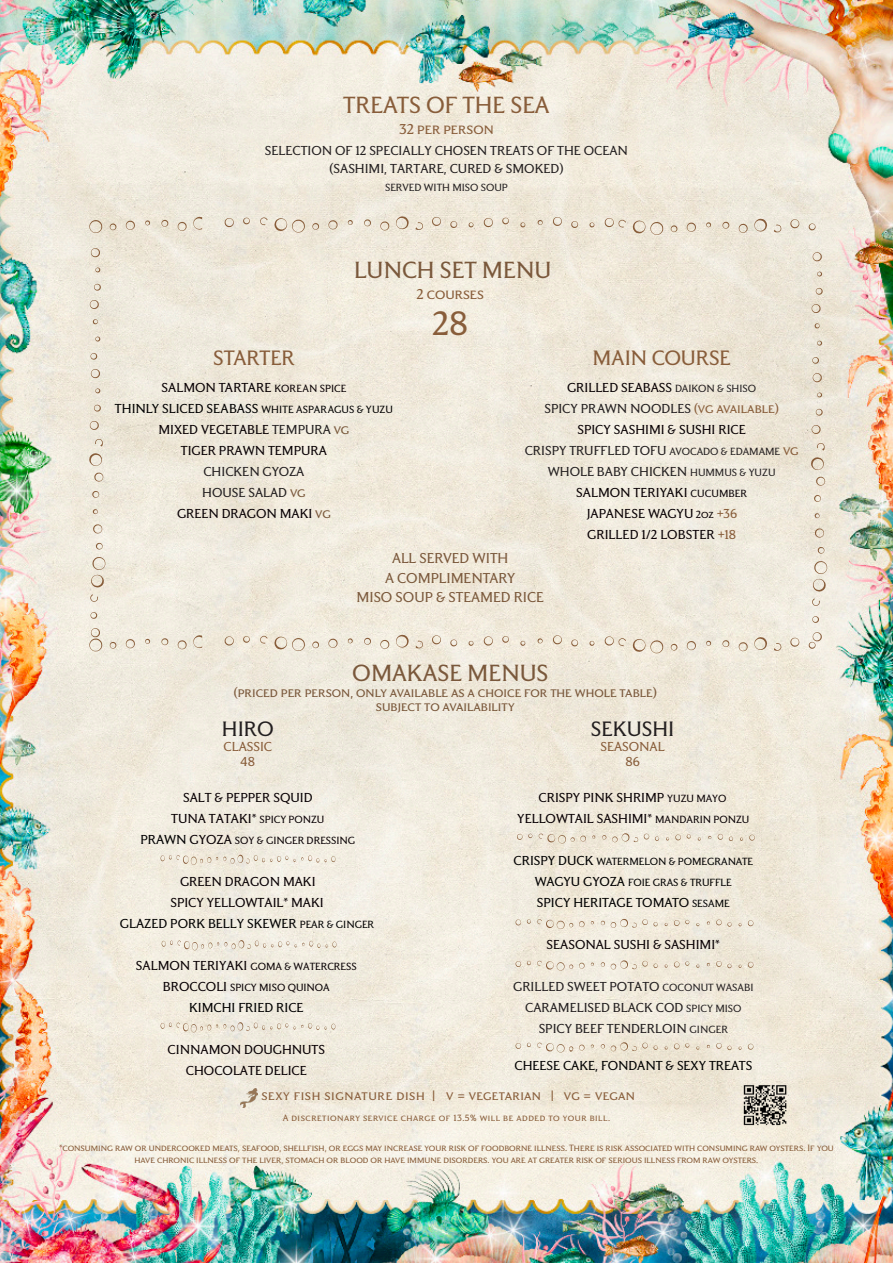
<style>
.page{position:relative;width:893px;height:1263px;background:#fff}
.page>*{position:absolute;margin:0;border:0;box-sizing:border-box;transform-origin:0 0}
.Menu_title{font:39px "Grant Avenue";color:#885d3a}
.Menu_item{font:27px "Grant Avenue";color:#7a583b}
.Menu_title-2{font:27px "Grant Avenue";color:#885d3a}
.Menu_title-3{font:24px "Grant Avenue";letter-spacing:-.005em;color:#885d3a}
.Menu_title-4{font:24px "Grant Avenue";color:#231f20}
.Menu_title-5{font:16.5px "Grant Avenue";color:#7a583b}
.Menu_title-6{font:16.5px "Grant Avenue";color:#885d3a}
.Menu_item-2{font:15px "Grant Avenue";color:#080003}
.Menu_title-7{font:15px "Grant Avenue";color:#080003}
.Menu_item-3{font:15px/21px "Grant Avenue";color:#231f20;text-align:center}
.Menu_title-8{font:15px/18px "Grant Avenue";color:#231f20;text-align:center}
.Menu_title-9{font:15px "Grant Avenue";color:#000}
.Menu_item-4{font:15px "Grant Avenue";color:#79573a}
.Menu_item-5{font:15px "Grant Avenue";color:#000}
.Menu_item-6{font:15px "Grant Avenue";letter-spacing:.04em;color:#885d3a}
.Menu_title-10{font:15px/15px "Grant Avenue";color:#885d3a;text-align:center}
.Menu_item-7{font:12px "Grant Avenue";color:#080003}
.Menu_title-11{font:12px "Grant Avenue";color:#000}
.Menu_title-12{font:12px "Grant Avenue";color:#231f20}
.Menu_item-8{font:10.5px/12px "Grant Avenue";color:#885d3a;text-align:center}
.Menu_item-9{font:10.5px "Grant Avenue";letter-spacing:.05em;color:#885d3a}
.s1{font-size:12px}
.s2{color:#231f20}
.s3{color:#79573a}
.s4{font-size:12px;color:#231f20}
.s5{color:#885d3a}
.s6{font-size:15px;color:#000}
.s7{font-size:15px}
</style>
<div class="page">
<img style="left:0;top:0;width:893px;height:1263px">
<svg style="left:162px;top:940px;width:175px;height:10px"></svg>
<svg style="left:161px;top:854px;width:174px;height:11px"></svg>
<svg style="left:161px;top:1022px;width:174px;height:10px"></svg>
<svg style="left:517px;top:833px;width:238px;height:10px"></svg>
<svg style="left:515px;top:919px;width:238px;height:10px"></svg>
<svg style="left:515px;top:1042px;width:238px;height:10px"></svg>
<svg style="left:515px;top:960px;width:238px;height:11px"></svg>
<img style="left:736px;top:1076px;width:64px;height:57px">
<svg style="left:224px;top:216px;width:598px;height:19px"></svg>
<svg style="left:87px;top:217px;width:115px;height:16px"></svg>
<svg style="left:87px;top:248px;width:115px;height:404px"></svg>
<svg style="left:224px;top:252px;width:603px;height:401px"></svg>
<img style="left:240px;top:1088px;width:17px;height:20px">
<p class="Menu_title-2" style="left:343px;top:91px;width:208px">TREATS OF THE SEA</p>
<p class="Menu_title-6" style="left:399px;top:121px;width:96px">32 per person</p>
<p class="Menu_title-8" style="left:265px;top:142px;width:365px">SELECTION OF 12 SPECIALLY CHOSEN TREATS OF THE OCEAN (SASHIMI, TARTARE, CURED &amp; SMOKED)</p>
<p class="Menu_title-12" style="left:385px;top:181px;width:124px">SERVED WITH MISO SOUP</p>
<p class="Menu_item" style="left:354px;top:256px;width:199px">LUNCH SET MENU</p>
<p class="Menu_title-6" style="left:416px;top:285px;width:69px">2 courses</p>
<p class="Menu_title" style="left:432px;top:303px;width:37px">28</p>
<p class="Menu_title-3" style="left:213px;top:346px;width:83px">STARTER</p>
<p class="Menu_title-7" style="left:161px;top:380px;width:186px">SALMON TARTARE <span class="s1">KOREAN SPICE</span></p>
<p class="Menu_title-9" style="left:115px;top:401px;width:280px">THINLY SLICED SEABASS <span class="s1">WHITE ASPARAGUS &amp; YUZU</span></p>
<p class="Menu_title-7" style="left:158px;top:422px;width:192px">MIXED VEGETABLE <span class="s2">TEMPURA</span> <span class="s3">vg</span></p>
<p class="Menu_title-7" style="left:181px;top:443px;width:148px">TIGER PRAWN TEMPURA</p>
<p class="Menu_title-8" style="left:203px;top:463px;width:103px">CHICKEN GYOZA</p>
<p class="Menu_title-8" style="left:202px;top:484px;width:105px">HOUSE SALAD <span class="s3">vg</span></p>
<p class="Menu_title-7" style="left:177px;top:506px;width:155px">GREEN DRAGON MAKI <span class="s3">vg</span></p>
<p class="Menu_title-3" style="left:593px;top:346px;width:140px">MAIN COURSE</p>
<p class="Menu_title-7" style="left:567px;top:380px;width:191px">GRILLED SEABASS <span class="s4">DAIKON &amp; SHISO</span></p>
<p class="Menu_item-3" style="left:545px;top:398px;width:236px">SPICY PRAWN NOODLES <span class="s5">(vg available)</span></p>
<p class="Menu_item-2" style="left:578px;top:422px;width:170px">SPICY SASHIMI &amp; SUSHI RICE</p>
<p class="Menu_item-3" style="left:525px;top:440px;width:275px">CRISPY TRUFFLED TOFU <span class="s1">AVOCADO &amp; EDAMAME</span> <span class="s5">vg</span></p>
<p class="Menu_item-3" style="left:548px;top:461px;width:229px">WHOLE BABY CHICKEN <span class="s1">HUMMUS &amp; YUZU</span></p>
<p class="Menu_item-2" style="left:576px;top:485px;width:173px">SALMON TERIYAKI <span class="s1">CUCUMBER</span></p>
<p class="Menu_item-2" style="left:586px;top:506px;width:153px">JAPANESE WAGYU <span class="s1">2oz</span> <span class="s5">+36</span></p>
<p class="Menu_item-2" style="left:587px;top:527px;width:150px">GRILLED 1/2 LOBSTER <span class="s5">+18</span></p>
<p class="Menu_title-5" style="left:392px;top:550px;width:118px">ALL SERVED WITH</p>
<p class="Menu_title-5" style="left:385px;top:569px;width:132px">A COMPLIMENTARY</p>
<p class="Menu_title-5" style="left:356px;top:589px;width:189px">MISO SOUP &amp; STEAMED RICE</p>
<p class="Menu_item" style="left:352px;top:660px;width:198px">OMAKASE MENUS</p>
<p class="Menu_item-4" style="left:234px;top:685px;width:424px">(priced per person, only available as a choice for the whole table)</p>
<p class="Menu_item-4" style="left:376px;top:699px;width:140px">subject to availability</p>
<p class="Menu_title-4" style="left:222px;top:717px;width:53px">HIRO</p>
<p class="Menu_title-10" style="left:224px;top:740px;width:50px">CLASSIC<br>48</p>
<p class="Menu_item-2" style="left:183px;top:790px;width:131px">SALT &amp; PEPPER SQUID</p>
<p class="Menu_item-2" style="left:171px;top:811px;width:155px">TUNA TATAKI* <span class="s1">SPICY PONZU</span></p>
<p class="Menu_item-7" style="left:140px;top:835px;width:216px"><span class="s6">PRAWN</span> <span class="s7">GYOZA</span> SOY &amp; GINGER DRESSING</p>
<p class="Menu_item-2" style="left:180px;top:874px;width:137px">GREEN DRAGON MAKI</p>
<p class="Menu_item-2" style="left:170px;top:895px;width:155px">SPICY YELLOWTAIL* MAKI</p>
<p class="Menu_item-5" style="left:120px;top:916px;width:256px">GLAZED PORK BELLY SKEWER <span class="s1">PEAR &amp; GINGER</span></p>
<p class="Menu_item-7" style="left:136px;top:961px;width:222px"><span class="s7">SALMON TERIYAKI</span> GOMA &amp; WATERCRESS</p>
<p class="Menu_item-7" style="left:163px;top:982px;width:168px"><span class="s7">BROCCOLI</span> SPICY MISO QUINOA</p>
<p class="Menu_item-5" style="left:189px;top:1000px;width:116px">KIMCHI FRIED RICE</p>
<p class="Menu_item-2" style="left:168px;top:1042px;width:159px">CINNAMON DOUGHNUTS</p>
<p class="Menu_item-2" style="left:186px;top:1063px;width:122px">CHOCOLATE DELICE</p>
<p class="Menu_title-4" style="left:591px;top:717px;width:85px">SEKUSHI</p>
<p class="Menu_title-10" style="left:600px;top:740px;width:66px">SEASONAL</p>
<p class="Menu_title-10" style="left:625px;top:755px;width:16px">86</p>
<p class="Menu_title-7" style="left:539px;top:790px;width:189px">CRISPY PINK SHRIMP <span class="s1">YUZU MAYO</span></p>
<p class="Menu_title-7" style="left:517px;top:811px;width:234px">YELLOWTAIL SASHIMI* <span class="s1">MANDARIN PONZU</span></p>
<p class="Menu_title-11" style="left:514px;top:856px;width:241px"><span class="s7">CRISPY DUCK</span> WATERMELON &amp; POMEGRANATE</p>
<p class="Menu_title-11" style="left:535px;top:877px;width:198px"><span class="s7">WAGYU GYOZA</span> FOIE GRAS &amp; TRUFFLE</p>
<p class="Menu_title-9" style="left:537px;top:895px;width:194px">SPICY HERITAGE TOMATO <span class="s1">SESAME</span></p>
<p class="Menu_title-7" style="left:547px;top:937px;width:175px">SEASONAL SUSHI &amp; SASHIMI*</p>
<p class="Menu_title-8" style="left:513px;top:978px;width:242px">GRILLED SWEET POTATO <span class="s1">COCONUT WASABI</span></p>
<p class="Menu_item-3" style="left:525px;top:998px;width:218px">CARAMELISED BLACK COD <span class="s1">SPICY MISO<br></span>SPICY BEEF TENDERLOIN <span class="s1">GINGER</span></p>
<p class="Menu_title-9" style="left:514px;top:1058px;width:239px">CHEESE CAKE, FONDANT &amp; SEXY TREATS</p>
<p class="Menu_item-6" style="left:261px;top:1088px;width:375px">sexy fish signature dish | v = vegetarian | vg = vegan</p>
<p class="Menu_item-9" style="left:283px;top:1113px;width:329px">A discretionary service charge of 13.5% will be added to your bill.</p>
<p class="Menu_item-8" style="left:59px;top:1142px;width:776px">*consuming raw or undercooked meats, seafood, shellfish, or eggs may increase your risk of foodborne illness. There is risk associated with consuming raw oysters. If you have chronic illness of the liver, stomach or blood or have immune disorders. you are at greater risk of serious illness from raw oysters.</p>
</div>
